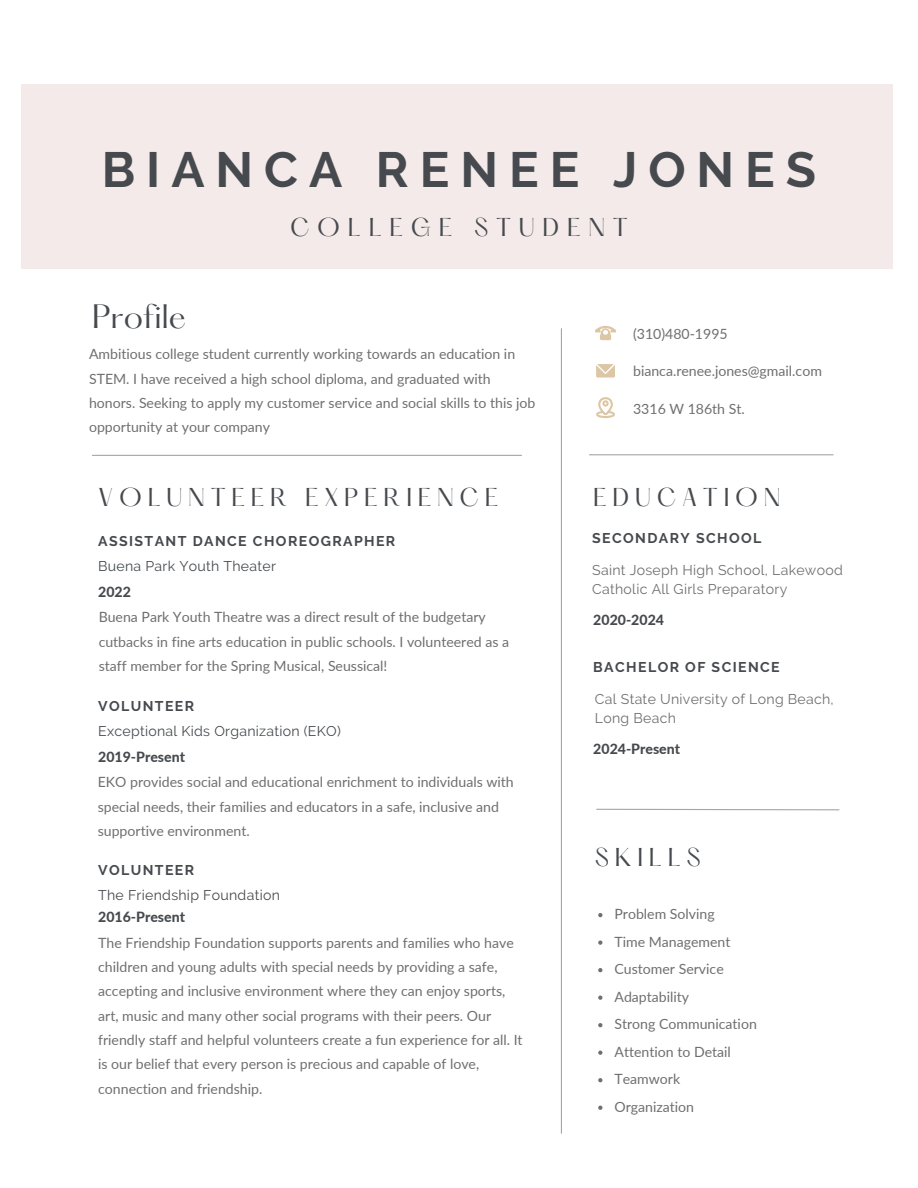
<style>
.page{position:relative;width:918px;height:1188px;background:#fff}
.page>*{position:absolute;margin:0;border:0;box-sizing:border-box;transform-origin:0 0}
.t1{font:700 49.35px "Raleway";letter-spacing:.22em;color:#464a4e}
.t2{font:29.7px "Hatton";color:#464a4e}
.t3{font:22.5px "Hatton";letter-spacing:.255em;color:#464a4e}
.t4{font:22.5px "Hatton";letter-spacing:.345em;color:#464a4e}
.t5{font:14.1px/24.3px "Lato";color:#706f6f}
.t6{font:14.1px/19px "Raleway";letter-spacing:.02em;color:#706f6f}
.t7{font:700 14.1px "Raleway";letter-spacing:.1em;color:#464a4e}
.t8{font:14.1px "Raleway";letter-spacing:.02em;color:#464a4e}
.t9{font:800 14.1px "Lato";color:#464a4e}
</style>
<div class="page">
<div style="left:21px;top:84px;width:872px;height:184px;background:#f4eae9"></div>
<svg style="left:596px;top:808px;width:244px;height:3px"></svg>
<hr style="left:590px;top:454px;width:243px;height:1px;background:#a6a6a6">
<svg style="left:596px;top:364px;width:19px;height:14px"></svg>
<hr style="left:92px;top:455px;width:430px;height:1px;background:#a6a6a6">
<hr style="left:561px;top:329px;width:1px;height:804px;background:#a6a6a6">
<svg style="left:595px;top:326px;width:21px;height:14px"></svg>
<svg style="left:596px;top:397px;width:19px;height:21px"></svg>
<svg style="left:598px;top:913px;width:4px;height:4px"></svg>
<svg style="left:598px;top:941px;width:4px;height:4px"></svg>
<svg style="left:598px;top:968px;width:4px;height:4px"></svg>
<svg style="left:598px;top:996px;width:4px;height:4px"></svg>
<svg style="left:598px;top:1023px;width:4px;height:4px"></svg>
<svg style="left:598px;top:1051px;width:4px;height:4px"></svg>
<svg style="left:598px;top:1078px;width:4px;height:4px"></svg>
<svg style="left:598px;top:1106px;width:4px;height:4px"></svg>
<h3 class="t1" style="left:102px;top:140px;width:716px">BIANCA RENEE JONES</h3>
<p class="t2" style="left:92px;top:302px;width:96px">Profile</p>
<h1 class="t4" style="left:290px;top:217px;width:339px">COLLEGE STUDENT</h1>
<p class="t5" style="left:633px;top:321px;width:96px">(310)480-1995</p>
<p class="t5" style="left:89px;top:342px;width:448px">Ambitious college student currently working towards an education in STEM. I have received a high school diploma, and graduated with honors. Seeking to apply my customer service and social skills to this job opportunity at your company</p>
<p class="t3" style="left:98px;top:487px;width:402px">VOLUNTEER EXPERIENCE</p>
<p class="t7" style="left:98px;top:533px;width:299px">ASSISTANT DANCE CHOREOGRAPHER</p>
<p class="t8" style="left:98px;top:558px;width:179px">Buena Park Youth Theater</p>
<h4 class="t9" style="left:98px;top:583px;width:34px">2022</h4>
<h5 class="t5" style="left:99px;top:605px;width:412px">Buena Park Youth Theatre was a direct result of the budgetary cutbacks in fine arts education in public schools. I volunteered as a staff member for the Spring Musical, Seussical!</h5>
<h4 class="t7" style="left:98px;top:698px;width:98px">VOLUNTEER</h4>
<h3 class="t8" style="left:98px;top:723px;width:244px">Exceptional Kids Organization (EKO)</h3>
<p class="t9" style="left:98px;top:748px;width:88px">2019-Present</p>
<p class="t5" style="left:98px;top:770px;width:418px">EKO provides social and educational enrichment to individuals with special needs, their families and educators in a safe, inclusive and supportive environment.</p>
<p class="t7" style="left:98px;top:862px;width:98px">VOLUNTEER</p>
<h5 class="t8" style="left:98px;top:887px;width:183px">The Friendship Foundation</h5>
<h3 class="t9" style="left:98px;top:908px;width:88px">2016-Present</h3>
<p class="t5" style="left:98px;top:930px;width:426px">The Friendship Foundation supports parents and families who have children and young adults with special needs by providing a safe, accepting and inclusive environment where they can enjoy sports, art, music and many other social programs with their peers. Our friendly staff and helpful volunteers create a fun experience for all. It is our belief that every person is precious and capable of love, connection and friendship.</p>
<p class="t5" style="left:633px;top:358px;width:190px">bianca.renee.jones@gmail.com</p>
<p class="t5" style="left:633px;top:396px;width:113px">3316 W 186th St.</p>
<h4 class="t3" style="left:593px;top:487px;width:189px">EDUCATION</h4>
<p class="t7" style="left:592px;top:530px;width:171px">SECONDARY SCHOOL</p>
<p class="t6" style="left:592px;top:561px;width:252px">Saint Joseph High School, Lakewood</p>
<h5 class="t6" style="left:592px;top:580px;width:197px">Catholic All Girls Preparatory</h5>
<p class="t9" style="left:593px;top:611px;width:72px">2020-2024</p>
<p class="t7" style="left:593px;top:659px;width:188px">BACHELOR OF SCIENCE</p>
<p class="t6" style="left:595px;top:690px;width:240px">Cal State University of Long Beach,<br>Long Beach</p>
<p class="t9" style="left:593px;top:740px;width:88px">2024-Present</p>
<h5 class="t3" style="left:595px;top:847px;width:107px">SKILLS</h5>
<h2 class="t5" style="left:614px;top:902px;width:102px">Problem Solving</h2>
<p class="t5" style="left:614px;top:929px;width:118px">Time Management</p>
<h3 class="t5" style="left:614px;top:957px;width:111px">Customer Service</h3>
<h4 class="t5" style="left:614px;top:984px;width:76px">Adaptability</h4>
<p class="t5" style="left:614px;top:1012px;width:144px">Strong Communication</p>
<h5 class="t5" style="left:614px;top:1039px;width:118px">Attention to Detail</h5>
<p class="t5" style="left:614px;top:1067px;width:67px">Teamwork</p>
<h4 class="t5" style="left:614px;top:1094px;width:81px">Organization</h4>
</div>
